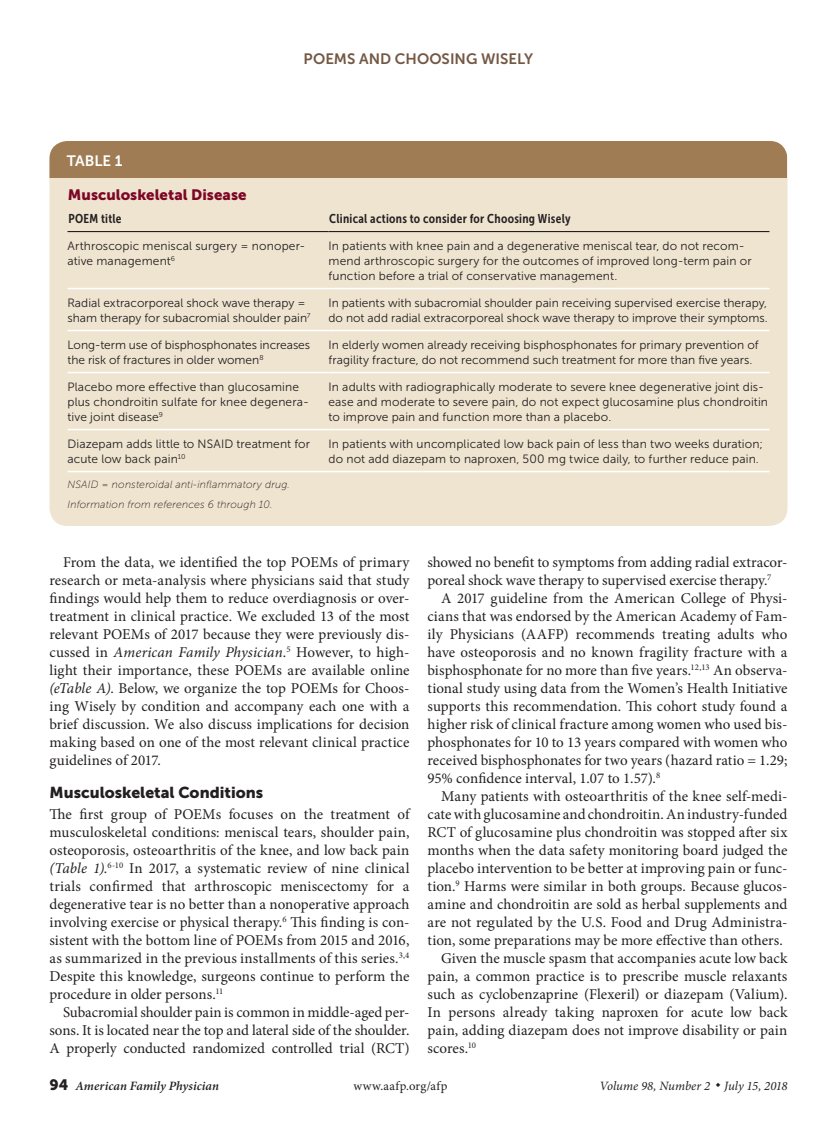
<style>
.page{position:relative;width:837px;height:1134px;background:#fff}
.page>*{position:absolute;margin:0;border:0;box-sizing:border-box;transform-origin:0 0}
.head1{font:15.75px "Museo Sans 900";color:#231f20}
.body_text{font:15px/18px "Minion Pro";color:#231f20;text-align:justify}
.body_noindent{font:15px/18px "Minion Pro";color:#231f20;text-align:justify}
.t1{font:15px "Museo Sans 700";color:#745844}
.table_title{font:15px "Museo Sans 900";color:#7d0626}
.table{font:15px "Museo Sans 700";color:#fff}
.table_head_last_colu{font:12.75px "Museo Sans Cond 700";letter-spacing:.025em;color:#231f20}
.t2{font:italic 12.75px "Minion Pro";color:#231f20}
.t3{font:italic 600 12.75px "Minion Pro";letter-spacing:.005em;color:#231f20}
.t4{font:12.75px "Minion Pro";letter-spacing:.03em;color:#231f20}
.table_head1{font:12.75px "Museo Sans Cond 700";letter-spacing:.02em;color:#231f20}
.table_data_last_col{font:12px/15px "Museo Sans 300";letter-spacing:.01em;color:#231f20}
.table_data{font:12px/15px "Museo Sans 300";letter-spacing:.005em;color:#231f20}
.table_fig_note{font:italic 10.5px "Museo Sans 100";letter-spacing:.015em;color:#231f20}
.s1{font-style:italic}
.s2{font-family:"Museo Sans 900";font-weight:400;font-style:normal;font-size:15px}
</style>
<div class="page">
<div style="left:50px;top:141px;width:738px;height:385px;background:#efe4d0;border-radius:18px"></div>
<hr style="left:68px;top:288px;width:260px;height:1px;background:#fff">
<hr style="left:328px;top:288px;width:442px;height:1px;background:#fff">
<hr style="left:68px;top:330px;width:260px;height:1px;background:#fff">
<hr style="left:328px;top:330px;width:442px;height:1px;background:#fff">
<hr style="left:68px;top:372px;width:260px;height:1px;background:#fff">
<hr style="left:328px;top:372px;width:442px;height:1px;background:#fff">
<hr style="left:68px;top:231px;width:260px;height:1px;background:#231f20">
<hr style="left:328px;top:231px;width:442px;height:1px;background:#231f20">
<hr style="left:68px;top:429px;width:260px;height:1px;background:#fff">
<hr style="left:328px;top:429px;width:442px;height:1px;background:#fff">
<hr style="left:68px;top:471px;width:260px;height:1px;background:#fff">
<hr style="left:328px;top:471px;width:442px;height:1px;background:#fff">
<div style="left:50px;top:141px;width:738px;height:37px;background:#9f7c54"></div>
<p class="t1" style="left:304px;top:50px;width:231px">POEMS AND CHOOSING WISELY</p>
<p class="table" style="left:67px;top:152px;width:57px">TABLE 1</p>
<p class="table_title" style="left:68px;top:186px;width:180px">Musculoskeletal Disease</p>
<p class="table_head1" style="left:68px;top:211px;width:55px">POEM title</p>
<p class="table_head_last_colu" style="left:329px;top:211px;width:243px">Clinical actions to consider for Choosing Wisely</p>
<p class="table_data" style="left:68px;top:238px;width:239px">Arthroscopic meniscal surgery = nonoper&shy;ative management<sup>6</sup></p>
<p class="table_data_last_col" style="left:328px;top:238px;width:425px">In patients with knee pain and a degenerative meniscal tear, do not recom&shy;mend arthroscopic surgery for the outcomes of improved long-term pain or function before a trial of conservative management.</p>
<p class="table_data" style="left:68px;top:295px;width:245px">Radial extracorporeal shock wave therapy = sham therapy for subacromial shoulder pain<sup>7</sup></p>
<p class="table_data_last_col" style="left:328px;top:295px;width:441px">In patients with subacromial shoulder pain receiving supervised exercise therapy, do not add radial extracorporeal shock wave therapy to improve their symptoms.</p>
<p class="table_data" style="left:68px;top:337px;width:244px">Long-term use of bisphosphonates increases the risk of fractures in older women<sup>8</sup></p>
<p class="table_data_last_col" style="left:328px;top:337px;width:432px">In elderly women already receiving bisphosphonates for primary prevention of fragility fracture, do not recommend such treatment for more than five years.</p>
<p class="table_data" style="left:68px;top:379px;width:243px">Placebo more effective than glucosamine plus chondroitin sulfate for knee degenera&shy;tive joint disease<sup>9</sup></p>
<p class="table_data_last_col" style="left:328px;top:379px;width:441px">In adults with radiographically moderate to severe knee degenerative joint dis&shy;ease and moderate to severe pain, do not expect glucosamine plus chondroitin to improve pain and function more than a placebo.</p>
<p class="table_data" style="left:68px;top:436px;width:244px">Diazepam adds little to NSAID treatment for acute low back pain<sup>10</sup></p>
<p class="table_data_last_col" style="left:328px;top:436px;width:436px">In patients with uncomplicated low back pain of less than two weeks duration; do not add diazepam to naproxen, 500 mg twice daily, to further reduce pain.</p>
<p class="table_fig_note" style="left:68px;top:479px;width:224px">NSAID = nonsteroidal anti-inflammatory drug.</p>
<p class="table_fig_note" style="left:68px;top:499px;width:207px">Information from references 6 through 10.</p>
<p class="body_text" style="left:50px;top:553px;width:362px;text-indent:14px">From the data, we identified the top POEMs of primary research or meta-analysis where physicians said that study findings would help them to reduce overdiagnosis or over&shy;treatment in clinical practice. We excluded 13 of the most relevant POEMs of 2017 because they were previously dis&shy;cussed in <span class="s1">American Family Physician</span>.<sup>5</sup> However, to high&shy;light their importance, these POEMs are available online <span class="s1">(eTable A)</span>. Below, we organize the top POEMs for Choos&shy;ing Wisely by condition and accompany each one with a brief discussion. We also discuss implications for decision making based on one of the most relevant clinical practice guidelines of 2017.</p>
<p class="head1" style="left:50px;top:784px;width:215px">Musculoskeletal Conditions</p>
<p class="body_noindent" style="left:50px;top:805px;width:362px">The first group of POEMs focuses on the treatment of musculoskeletal conditions: meniscal tears, shoulder pain, osteoporosis, osteoarthritis of the knee, and low back pain <span class="s1">(Table 1)</span>.<sup>6-10</sup> In 2017, a systematic review of nine clinical trials confirmed that arthroscopic meniscectomy for a degenerative tear is no better than a nonoperative approach involving exercise or physical therapy.<sup>6</sup> This finding is con&shy;sistent with the bottom line of POEMs from 2015 and 2016, as summarized in the previous installments of this series.<sup>3,4<br></sup>Despite this knowledge, surgeons continue to perform the procedure in older persons.<sup>11</sup></p>
<p class="body_text" style="left:50px;top:1003px;width:362px;text-indent:14px">Subacromial shoulder pain is common in middle-aged per&shy;sons. It is located near the top and lateral side of the shoulder.<br>A properly conducted randomized controlled trial (RCT)</p>
<p class="body_text" style="left:428px;top:553px;width:362px">showed no benefit to symptoms from adding radial extracor&shy;poreal shock wave therapy to supervised exercise therapy.<sup>7</sup></p>
<p class="body_text" style="left:428px;top:589px;width:362px;text-indent:14px">A 2017 guideline from the American College of Physi&shy;cians that was endorsed by the American Academy of Fam&shy;ily Physicians (AAFP) recommends treating adults who have osteoporosis and no known fragility fracture with a bisphosphonate for no more than five years.<sup>12,13</sup> An observa&shy;tional study using data from the Women’s Health Initiative supports this recommendation. This cohort study found a higher risk of clinical fracture among women who used bis&shy;phosphonates for 10 to 13 years compared with women who received bisphosphonates for two years (hazard ratio = 1.29; 95% confidence interval, 1.07 to 1.57).<sup>8</sup></p>
<p class="body_text" style="left:428px;top:787px;width:362px;text-indent:14px">Many patients with osteoarthritis of the knee self-medi&shy;cate with glucosamine and chondroitin. An industry-funded RCT of glucosamine plus chondroitin was stopped after six months when the data safety monitoring board judged the placebo intervention to be better at improving pain or func&shy;tion.<sup>9</sup> Harms were similar in both groups. Because glucos&shy;amine and chondroitin are sold as herbal supplements and are not regulated by the U.S. Food and Drug Administra&shy;tion, some preparations may be more effective than others.</p>
<p class="body_text" style="left:428px;top:949px;width:362px;text-indent:14px">Given the muscle spasm that accompanies acute low back pain, a common practice is to prescribe muscle relaxants such as cyclobenzaprine (Flexeril) or diazepam (Valium).<br>In persons already taking naproxen for acute low back pain, adding diazepam does not improve disability or pain scores.<sup>10</sup></p>
<p class="t3" style="left:50px;top:1077px;width:171px"><span class="s2">94</span> American Family Physician</p>
<p class="t4" style="left:353px;top:1078px;width:96px">www.aafp.org/afp</p>
<p class="t2" style="left:599px;top:1078px;width:190px">Volume 98, Number 2 ◆ July 15, 2018</p>
</div>
